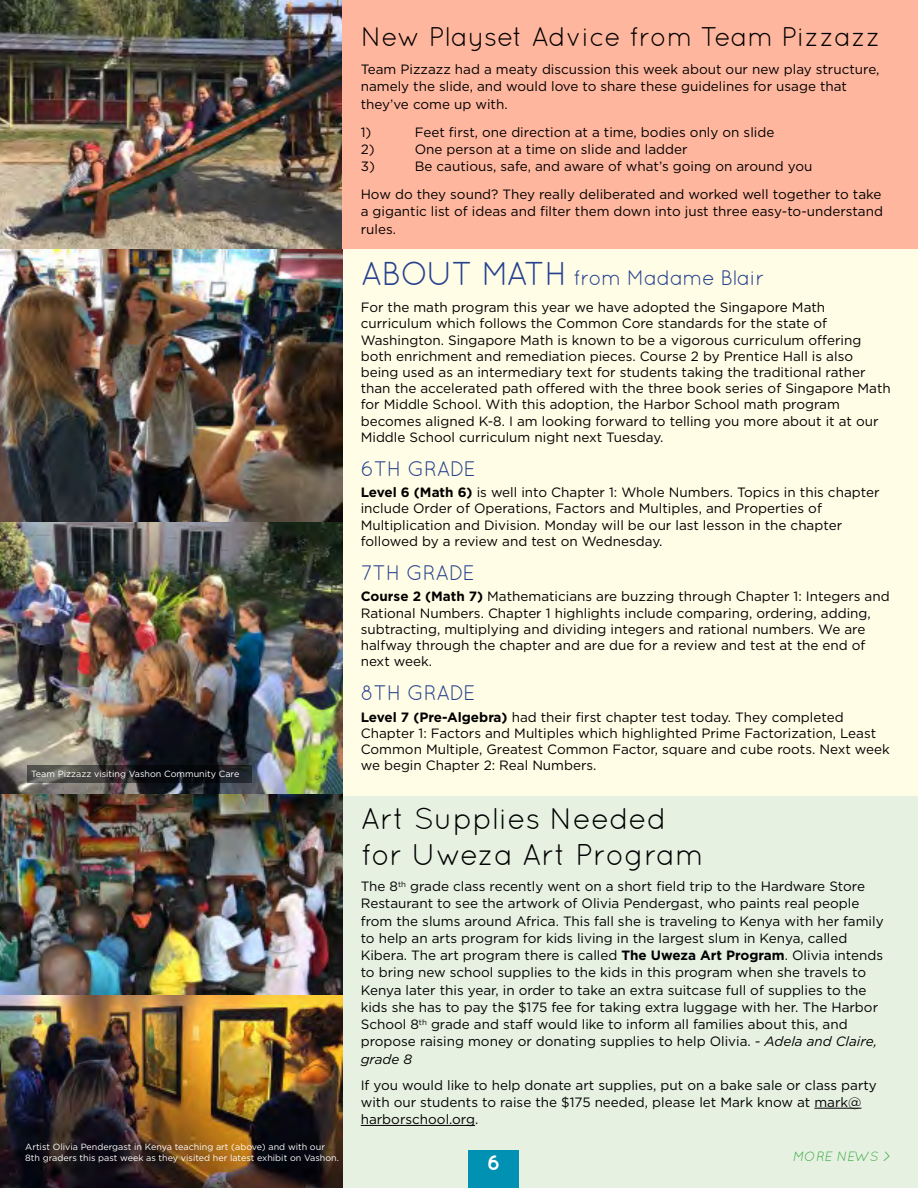
<style>
.page{position:relative;width:918px;height:1188px;background:#fff}
.page>*{position:absolute;margin:0;border:0;box-sizing:border-box;transform-origin:0 0}
.t1{font:30px/36px "Quicksand";color:#000}
.t2{font:27px "Quicksand";color:#000}
.t3{font:21px "Quicksand";letter-spacing:-.02em;color:#25408f}
.t4{font:700 21px "Quicksand";color:#fff}
.t5{font:13.5px/16.2px "Gotham";color:#000}
.t6{font:italic 13.5px "Quicksand";color:#41ad49}
.t7{font:9px/10.8px "Gotham";color:#fff}
.s1{font-size:33px}
.s2{font-weight:700}
.s3{font-style:italic}
</style>
<div class="page">
<img style="left:0;top:0;width:343px;height:990px">
<div style="left:343px;top:795px;width:575px;height:393px;background:#e7f1e2"></div>
<div style="left:343px;top:0;width:575px;height:250px;background:#ffb69e"></div>
<div style="left:337px;top:249px;width:581px;height:547px;background:#fffde5"></div>
<div style="left:468px;top:1151px;width:51px;height:37px;background:#0091b3"></div>
<img style="left:0;top:990px;width:343px;height:198px">
<hr style="left:814px;top:1108px;width:47px;height:1px;background:#000">
<hr style="left:361px;top:1125px;width:114px;height:1px;background:#000">
<svg style="left:27px;top:765px;width:225px;height:17px;background:#2a2a2c"></svg>
<p class="t7" style="left:31px;top:768px;width:210px">Team Pizzazz visiting Vashon Community Care</p>
<p class="t7" style="left:25px;top:1141px;width:315px">Artist Olivia Pendergast in Kenya teaching art (above) and with our<br>8th graders this past week as they visited her latest exhibit on Vashon.</p>
<h2 class="t2" style="left:361px;top:21px;width:522px">New Playset Advice from Team Pizzazz</h2>
<p class="t5" style="left:361px;top:60px;width:520px;line-height:17.2px">Team Pizzazz had a meaty discussion this week about our new play structure, namely the slide, and would love to share these guidelines for usage that they’ve come up with.</p>
<p class="t5" style="left:361px;top:123px;width:12px">1)</p>
<p class="t5" style="left:415px;top:123px;width:361px">Feet first, one direction at a time, bodies only on slide</p>
<p class="t5" style="left:361px;top:141px;width:15px">2)</p>
<p class="t5" style="left:415px;top:141px;width:274px">One person at a time on slide and ladder</p>
<p class="t5" style="left:361px;top:158px;width:16px">3)</p>
<p class="t5" style="left:361px;top:152px;width:522px;line-height:28px;text-indent:54px">Be cautious, safe, and aware of what’s going on around you<br>How do they sound? They really deliberated and worked well together to take</p>
<p class="t5" style="left:361px;top:203px;width:524px;line-height:17.2px">a gigantic list of ideas and filter them down into just three easy-to-understand rules.</p>
<h3 class="t3" style="left:361px;top:266px;width:405px"><span class="s1">ABOUT MATH</span> from Madame Blair</h3>
<p class="t5" style="left:361px;top:299px;width:532px">For the math program this year we have adopted the Singapore Math curriculum which follows the Common Core standards for the state of Washington. Singapore Math is known to be a vigorous curriculum offering both enrichment and remediation pieces. Course 2 by Prentice Hall is also being used as an intermediary text for students taking the traditional rather than the accelerated path offered with the three book series of Singapore Math for Middle School. With this adoption, the Harbor School math program becomes aligned K-8. I am looking forward to telling you more about it at our Middle School curriculum night next Tuesday.</p>
<h3 class="t3" style="left:361px;top:456px;width:117px">6TH GRADE</h3>
<p class="t5" style="left:361px;top:484px;width:520px"><span class="s2">Level 6 (Math 6)</span> is well into Chapter 1: Whole Numbers. Topics in this chapter include Order of Operations, Factors and Multiples, and Properties of Multiplication and Division. Monday will be our last lesson in the chapter followed by a review and test on Wednesday.</p>
<h3 class="t3" style="left:361px;top:560px;width:116px">7TH GRADE</h3>
<p class="t5" style="left:361px;top:588px;width:530px"><span class="s2">Course 2 (Math 7)</span> Mathematicians are buzzing through Chapter 1: Integers and Rational Numbers. Chapter 1 highlights include comparing, ordering, adding, subtracting, multiplying and dividing integers and rational numbers. We are halfway through the chapter and are due for a review and test at the end of next week.</p>
<h3 class="t3" style="left:361px;top:681px;width:116px">8TH GRADE</h3>
<p class="t5" style="left:361px;top:708px;width:531px"><span class="s2">Level 7 (Pre-Algebra)</span> had their first chapter test today. They completed Chapter 1: Factors and Multiples which highlighted Prime Factorization, Least Common Multiple, Greatest Common Factor, square and cube roots. Next week we begin Chapter 2: Real Numbers.</p>
<h1 class="t1" style="left:361px;top:801px;width:344px">Art Supplies Needed for Uweza Art Program</h1>
<p class="t5" style="left:361px;top:878px;width:524px;line-height:17.2px">The 8<sup>th</sup> grade class recently went on a short field trip to the Hardware Store Restaurant to see the artwork of Olivia Pendergast, who paints real people from the slums around Africa. This fall she is traveling to Kenya with her family to help an arts program for kids living in the largest slum in Kenya, called Kibera. The art program there is called <span class="s2">The Uweza Art Program</span>. Olivia intends to bring new school supplies to the kids in this program when she travels to Kenya later this year, in order to take an extra suitcase full of supplies to the kids she has to pay the $175 fee for taking extra luggage with her. The Harbor School 8<sup>th</sup> grade and staff would like to inform all families about this, and propose raising money or donating supplies to help Olivia. <span class="s3">- Adela and Claire, grade 8</span></p>
<p class="t5" style="left:361px;top:1076px;width:518px;line-height:17.2px">If you would like to help donate art supplies, put on a bake sale or class party with our students to raise the $175 needed, please let Mark know at mark@ harborschool.org.</p>
<h3 class="t4" style="left:487px;top:1150px;width:15px">6</h3>
<p class="t6" style="left:793px;top:1148px;width:100px">MORE NEWS &gt;</p>
</div>
